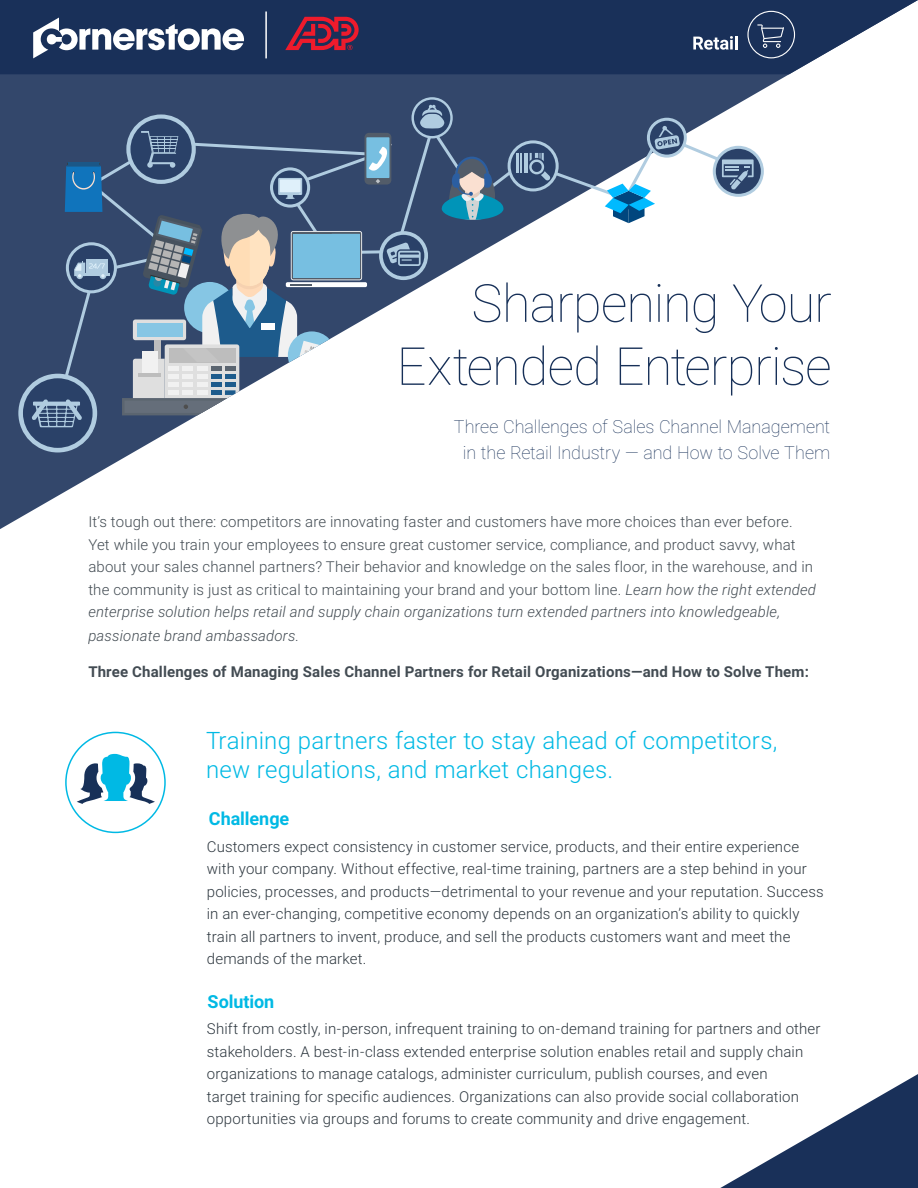
<style>
.page{position:relative;width:918px;height:1188px;background:#fff}
.page>*{position:absolute;margin:0;border:0;box-sizing:border-box;transform-origin:0 0}
.big_red{font:100 52.5px/63px "Roboto";letter-spacing:-.02em;color:#173058;text-align:right}
.SUBTITLES__Why_Corne{font:300 24px/28.8px "Roboto";letter-spacing:.01em;color:#00b9e4}
.big_red-2{font:100 18px/25.5px "Roboto";letter-spacing:-.005em;color:#173058;text-align:center}
.SUBTITLES__Why_Corne-2{font:700 18px "Roboto";letter-spacing:-.005em;color:#00b9e4}
.SUBTITLES__Why_Corne-3{font:300 15px/22.5px "Roboto";letter-spacing:.01em;color:#2d373f}
.t1{font:700 15px "Roboto";letter-spacing:.01em;color:#2d373f}
.s1{font-style:italic}
</style>
<div class="page">
<svg style="left:0;top:74px;width:790px;height:455px"></svg>
<svg style="left:720px;top:1074px;width:198px;height:114px"></svg>
<svg style="left:0;top:0;width:918px;height:74px;background:#2d4267"></svg>
<svg style="left:693px;top:36px;width:44px;height:14px"></svg>
<svg style="left:747px;top:11px;width:48px;height:47px;background:#35496d"></svg>
<hr style="left:265px;top:12px;width:2px;height:46px;background:#fff">
<svg style="left:33px;top:18px;width:211px;height:40px"></svg>
<svg style="left:285px;top:17px;width:74px;height:33px;background:#7d2543"></svg>
<div style="left:65px;top:732px;width:101px;height:101px;border:2px solid #00b9e4;border-radius:50%"></div>
<svg style="left:77px;top:754px;width:78px;height:50px"></svg>
<svg style="left:52px;top:121px;width:695px;height:296px"></svg>
<svg style="left:65px;top:162px;width:37px;height:50px;background:#1973b5"></svg>
<svg style="left:66px;top:242px;width:51px;height:51px"></svg>
<svg style="left:69px;top:245px;width:45px;height:45px"></svg>
<hr style="left:84px;top:273px;width:25px;height:3px;background:#b0cce0">
<div style="left:86px;top:259px;width:22px;height:14px;background:#b0cce0"></div>
<div style="left:100px;top:272px;width:6px;height:7px;background:#b8d2e4;border-radius:50%"></div>
<svg style="left:74px;top:261px;width:31px;height:16px"></svg>
<div style="left:18px;top:374px;width:79px;height:78px;background:#b0cce0;border-radius:50%"></div>
<div style="left:23px;top:378px;width:70px;height:70px;background:#2a4168;border-radius:50%"></div>
<svg style="left:32px;top:399px;width:50px;height:28px"></svg>
<svg style="left:270px;top:167px;width:40px;height:41px"></svg>
<svg style="left:273px;top:170px;width:34px;height:35px"></svg>
<div style="left:278px;top:178px;width:24px;height:17px;background:#b8d2e4"></div>
<svg style="left:280px;top:179px;width:21px;height:20px"></svg>
<svg style="left:126px;top:114px;width:70px;height:70px"></svg>
<div style="left:130px;top:119px;width:62px;height:61px;background:#2a4168;border-radius:50%"></div>
<svg style="left:141px;top:131px;width:37px;height:37px"></svg>
<svg style="left:442px;top:157px;width:62px;height:63px;background:#4e7b96"></svg>
<svg style="left:605px;top:184px;width:50px;height:39px"></svg>
<div style="left:364px;top:133px;width:27px;height:52px;background:#525c69;border-radius:5px"></div>
<svg style="left:376px;top:179px;width:4px;height:4px"></svg>
<div style="left:366px;top:137px;width:23px;height:41px;background:#77bfe1"></div>
<svg style="left:369px;top:144px;width:23px;height:27px"></svg>
<svg style="left:508px;top:140px;width:51px;height:51px"></svg>
<svg style="left:511px;top:143px;width:45px;height:45px"></svg>
<svg style="left:517px;top:153px;width:5px;height:19px"></svg>
<hr style="left:524px;top:153px;width:3px;height:19px;background:#b0cce0">
<svg style="left:529px;top:153px;width:21px;height:27px"></svg>
<svg style="left:379px;top:231px;width:49px;height:49px"></svg>
<div style="left:383px;top:235px;width:41px;height:41px;background:#2a4168;border-radius:50%"></div>
<svg style="left:387px;top:243px;width:34px;height:23px"></svg>
<svg style="left:713px;top:146px;width:51px;height:51px"></svg>
<svg style="left:716px;top:149px;width:45px;height:45px"></svg>
<svg style="left:722px;top:159px;width:32px;height:31px"></svg>
<svg style="left:411px;top:97px;width:42px;height:41px"></svg>
<div style="left:414px;top:100px;width:36px;height:36px;background:#2a4168;border-radius:50%"></div>
<svg style="left:420px;top:105px;width:24px;height:24px"></svg>
<svg style="left:647px;top:118px;width:40px;height:40px"></svg>
<svg style="left:650px;top:121px;width:34px;height:34px"></svg>
<svg style="left:654px;top:126px;width:26px;height:24px"></svg>
<div style="left:286px;top:282px;width:81px;height:5px;background:#fff;border-radius:2px"></div>
<svg style="left:122px;top:212px;width:238px;height:203px"></svg>
<p class="big_red" style="left:397px;top:270px;width:437px">Sharpening Your<br>Extended Enterprise</p>
<p class="big_red-2" style="left:454px;top:414px;width:378px">Three Challenges of Sales Channel Management in the Retail Industry — and How to Solve Them</p>
<p class="SUBTITLES__Why_Corne-3" style="left:88px;top:510px;width:729px">It’s tough out there: competitors are innovating faster and customers have more choices than ever before.<br>Yet while you train your employees to ensure great customer service, compliance, and product savvy, what about your sales channel partners? Their behavior and knowledge on the sales floor, in the warehouse, and in the community is just as critical to maintaining your brand and your bottom line. <span class="s1">Learn how the right extended enterprise solution helps retail and supply chain organizations turn extended partners into knowledgeable, passionate brand ambassadors.</span></p>
<p class="t1" style="left:88px;top:661px;width:722px">Three Challenges of Managing Sales Channel Partners for Retail Organizations—and How to Solve Them:</p>
<p class="SUBTITLES__Why_Corne" style="left:206px;top:725px;width:573px">Training partners faster to stay ahead of competitors, new regulations, and market changes.</p>
<p class="SUBTITLES__Why_Corne-2" style="left:209px;top:806px;width:82px">Challenge</p>
<p class="SUBTITLES__Why_Corne-3" style="left:207px;top:835px;width:618px">Customers expect consistency in customer service, products, and their entire experience with your company. Without effective, real-time training, partners are a step behind in your policies, processes, and products—detrimental to your revenue and your reputation. Success in an ever-changing, competitive economy depends on an organization’s ability to quickly train all partners to invent, produce, and sell the products customers want and meet the demands of the market.</p>
<p class="SUBTITLES__Why_Corne-2" style="left:208px;top:989px;width:68px">Solution</p>
<p class="SUBTITLES__Why_Corne-3" style="left:207px;top:1017px;width:615px">Shift from costly, in-person, infrequent training to on-demand training for partners and other stakeholders. A best-in-class extended enterprise solution enables retail and supply chain organizations to manage catalogs, administer curriculum, publish courses, and even<br>target training for specific audiences. Organizations can also provide social collaboration opportunities via groups and forums to create community and drive engagement.</p>
</div>
